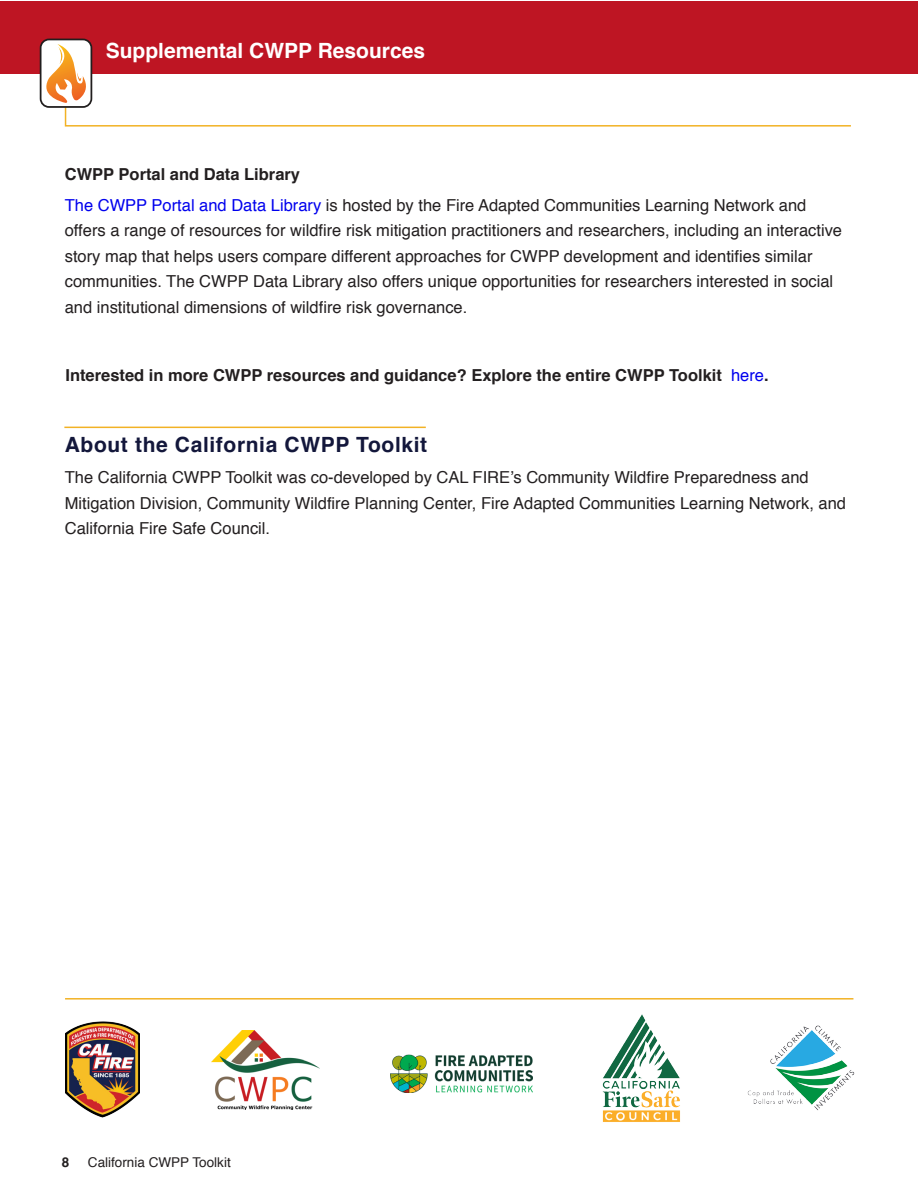
<style>
.page{position:relative;width:918px;height:1188px;background:#fff}
.page>*{position:absolute;margin:0;border:0;box-sizing:border-box;transform-origin:0 0}
.t1{font:700 21px "Helvetica";letter-spacing:.03em;color:#13173b}
.t2{font:700 21px "Helvetica";color:#fff}
.t3{font:16.5px/25.5px "Helvetica";color:#231f20}
.t4{font:700 16.5px "Helvetica";color:#231f20}
.t5{font:13.5px "Helvetica";color:#231f20}
.t6{font:700 13.5px "Helvetica";color:#231f20}
.s1{color:#00e}
.s2{font-weight:400;color:#00e}
</style>
<div class="page">
<div style="left:0;top:1px;width:918px;height:72px;background:#be1523"></div>
<div style="left:41px;top:39px;width:50px;height:68px;background:#fff;border-radius:8px"></div>
<div style="left:40px;top:39px;width:52px;height:69px;border:2px solid #211e1e;border-radius:8px"></div>
<svg style="left:40px;top:44px;width:812px;height:83px"></svg>
<img style="left:65px;top:1021px;width:75px;height:97px">
<img style="left:211px;top:1031px;width:109px;height:78px">
<img style="left:391px;top:1055px;width:142px;height:37px">
<img style="left:602px;top:1014px;width:78px;height:108px">
<img style="left:748px;top:1025px;width:106px;height:85px">
<hr style="left:65px;top:998px;width:788px;height:2px;background:#f2b225">
<hr style="left:64px;top:427px;width:362px;height:1px;background:#f2b225">
<p class="t2" style="left:106px;top:42px;width:321px">Supplemental CWPP Resources</p>
<p class="t4" style="left:65px;top:167px;width:237px">CWPP Portal and Data Library</p>
<p class="t3" style="left:65px;top:194px;width:779px"><span class="s1">The CWPP Portal and Data Library</span> is hosted by the Fire Adapted Communities Learning Network and offers a range of resources for wildfire risk mitigation practitioners and researchers, including an interactive story map that helps users compare different approaches for CWPP development and identifies similar communities. The CWPP Data Library also offers unique opportunities for researchers interested in social and institutional dimensions of wildfire risk governance.</p>
<p class="t4" style="left:65px;top:369px;width:705px">Interested in more CWPP resources and guidance? Explore the entire CWPP Toolkit <span class="s2">here</span>.</p>
<p class="t1" style="left:65px;top:436px;width:364px">About the California CWPP Toolkit</p>
<p class="t3" style="left:65px;top:466px;width:783px">The California CWPP Toolkit was co-developed by CAL FIRE’s Community Wildfire Preparedness and<br>Mitigation Division, Community Wildfire Planning Center, Fire Adapted Communities Learning Network, and<br>California Fire Safe Council.</p>
<p class="t6" style="left:62px;top:1157px;width:9px">8</p>
<p class="t5" style="left:88px;top:1157px;width:144px">California CWPP Toolkit</p>
</div>
